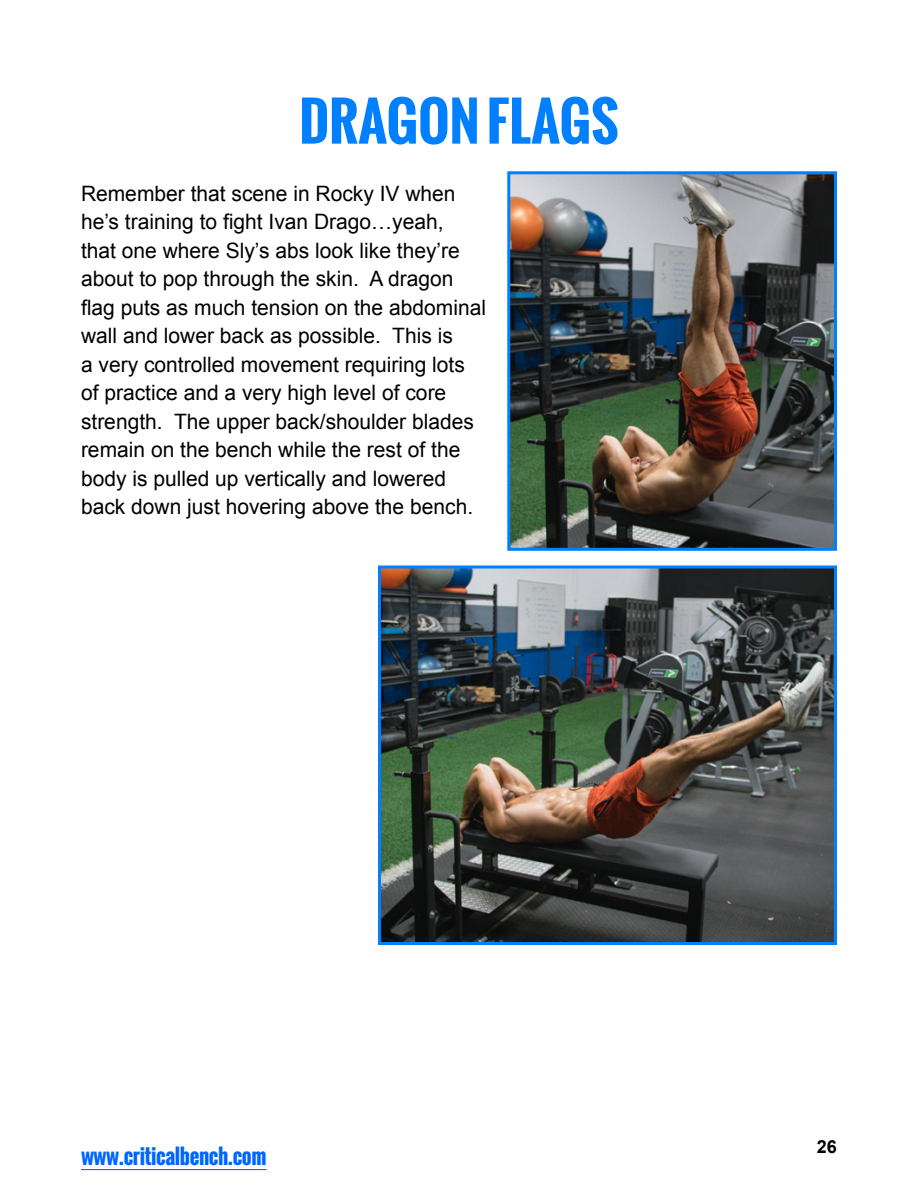
<style>
.page{position:relative;width:918px;height:1188px;background:#fff}
.page>*{position:absolute;margin:0;border:0;box-sizing:border-box;transform-origin:0 0}
.t1{font:700 52.5px "Oswald";color:#007ffe}
.t2{font:21.15px/28.5px "Arial";color:#000}
.t3{font:700 21px "Oswald";letter-spacing:-.02em;color:#06f}
.t4{font:700 18px "Arial";color:#000}
</style>
<div class="page">
<hr style="left:81px;top:1169px;width:186px;height:1px;background:#06f">
<img style="left:382px;top:570px;width:451px;height:371px">
<div style="left:378px;top:566px;width:459px;height:379px;border:3px solid #007ffe"></div>
<img style="left:511px;top:175px;width:322px;height:372px">
<div style="left:507px;top:171px;width:330px;height:380px;border:3px solid #007ffe"></div>
<h1 class="t1" style="left:299px;top:82px;width:321px">DRAGON FLAGS</h1>
<p class="t2" style="left:81px;top:179px;width:407px">Remember that scene in Rocky IV when he’s training to fight Ivan Drago…yeah,<br>that one where Sly’s abs look like they’re about to pop through the skin. A dragon flag puts as much tension on the abdominal wall and lower back as possible. This is<br>a very controlled movement requiring lots of practice and a very high level of core strength. The upper back/shoulder blades remain on the bench while the rest of the body is pulled up vertically and lowered back down just hovering above the bench.</p>
<p class="t3" style="left:81px;top:1140px;width:187px">www.criticalbench.com</p>
<p class="t4" style="left:817px;top:1135px;width:22px">26</p>
</div>
